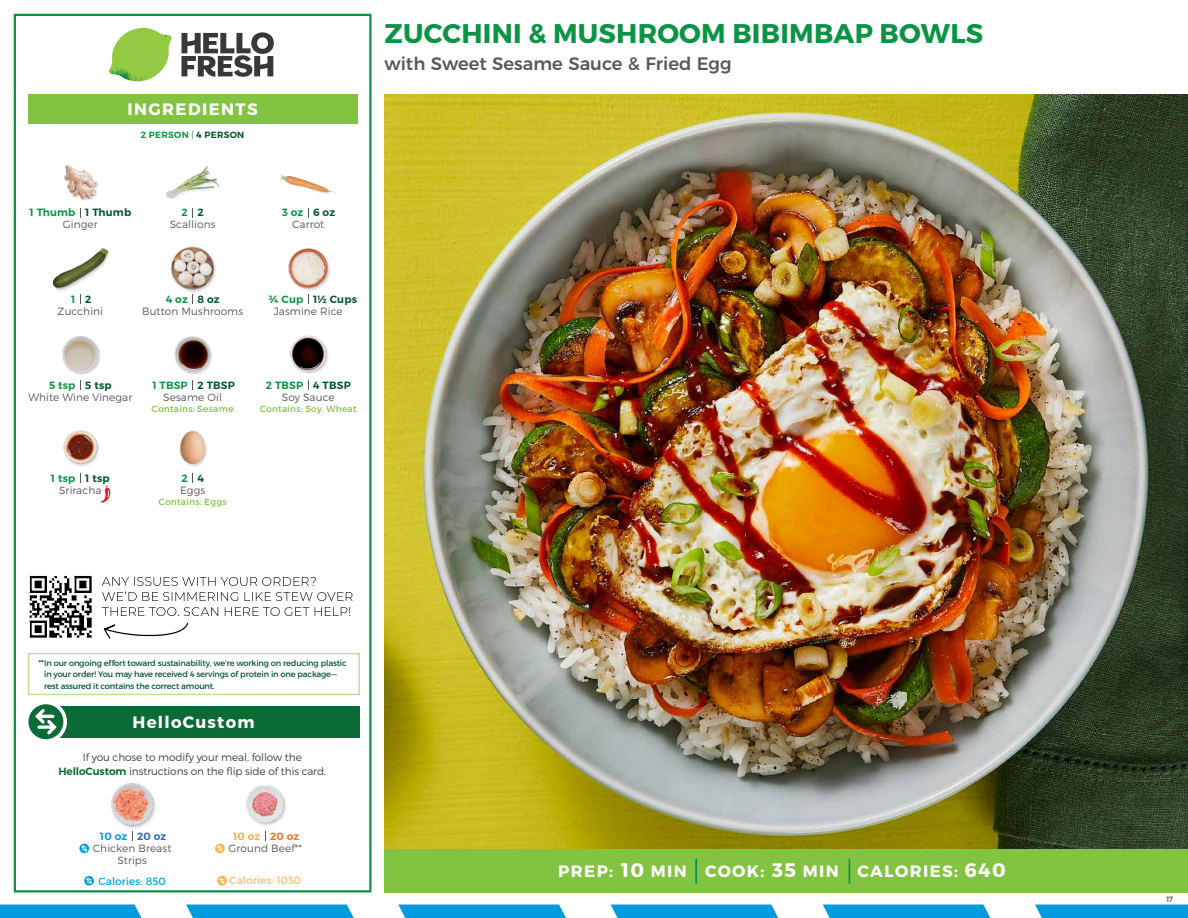
<style>
.page{position:relative;width:1188px;height:918px;background:#fff}
.page>*{position:absolute;margin:0;border:0;box-sizing:border-box;transform-origin:0 0}
.t1{font:700 27px "Montserrat";letter-spacing:.01em;color:#0b9446}
.t2{font:500 18px "Montserrat";color:#58595b}
.t3{font:700 16.5px "Montserrat";letter-spacing:.085em;color:#fff}
.t4{font:300 10.5px/12px "Montserrat";letter-spacing:.01em;color:#58595b;text-align:center}
.t5{font:300 10.5px/13.5px "Montserrat";letter-spacing:-.01em;color:#414042;text-align:center}
.t6{font:600 10.5px "Montserrat";letter-spacing:.02em;color:#00562c}
.t7{font:600 10.5px "Montserrat";letter-spacing:.02em;color:#0b9446}
.t8{font:10.5px "Montserrat";letter-spacing:.01em;color:#fabe6b}
.t9{font:10.5px "Montserrat";letter-spacing:.01em;color:#00a8e3}
.t10{font:600 10.5px "Montserrat";letter-spacing:.02em;color:#009bdf}
.t11{font:600 10.5px "Montserrat";letter-spacing:.02em;color:#f8af45}
.t12{font:9px "Montserrat";letter-spacing:.025em;color:#82c341}
.t13{font:600 9px "Montserrat";letter-spacing:.03em;color:#0b9446}
.t14{font:8.25px/11.2px "Montserrat";letter-spacing:-.02em;color:#00562c}
.t15{font:300 7.5px "Montserrat";color:#000}
.s1{font-weight:300;color:#58595b}
.s2{color:#00562c}
.s3{font-size:8.4px}
.s4{font-weight:600;color:#0b6b37}
.s5{color:#3069b3}
.s6{color:#f37121}
.s7{font-size:19.5px}
</style>
<div class="page">
<svg style="left:0;top:904px;width:141px;height:14px;background:#0ea0e0"></svg>
<svg style="left:186px;top:904px;width:168px;height:14px;background:#13a2e1"></svg>
<svg style="left:398px;top:904px;width:168px;height:14px;background:#13a2e1"></svg>
<svg style="left:611px;top:904px;width:167px;height:14px;background:#12a2e1"></svg>
<svg style="left:823px;top:904px;width:167px;height:14px;background:#12a2e1"></svg>
<svg style="left:1035px;top:904px;width:153px;height:14px;background:#0ea0e0"></svg>
<div style="left:384px;top:849px;width:804px;height:43px;background:#82c341"></div>
<svg style="left:181px;top:32px;width:93px;height:45px"></svg>
<svg style="left:114px;top:28px;width:55px;height:36px"></svg>
<img style="left:143px;top:28px;width:29px;height:24px">
<img style="left:112px;top:48px;width:54px;height:10px">
<img style="left:109px;top:52px;width:55px;height:30px">
<img style="left:142px;top:58px;width:24px;height:23px">
<div style="left:28px;top:94px;width:330px;height:30px;background:#82c341"></div>
<div style="left:14px;top:14px;width:358px;height:878px;border:2px solid #0b9446"></div>
<img style="left:384px;top:94px;width:804px;height:755px">
<div style="left:171px;top:246px;width:47px;height:47px;background:#000;opacity:.2"></div>
<img style="left:171px;top:247px;width:47px;height:43px">
<div style="left:288px;top:248px;width:44px;height:44px;background:#000;opacity:.2"></div>
<img style="left:288px;top:248px;width:44px;height:42px">
<img style="left:165px;top:166px;width:55px;height:33px">
<img style="left:281px;top:175px;width:54px;height:19px">
<div style="left:52px;top:248px;width:59px;height:44px;background:#000;opacity:.2"></div>
<img style="left:52px;top:248px;width:58px;height:42px">
<img style="left:64px;top:165px;width:35px;height:36px">
<img style="left:174px;top:336px;width:38px;height:39px">
<img style="left:290px;top:335px;width:38px;height:39px">
<img style="left:62px;top:336px;width:39px;height:39px">
<img style="left:180px;top:430px;width:27px;height:36px">
<img style="left:63px;top:430px;width:36px;height:36px">
<svg style="left:101px;top:485px;width:9px;height:18px"></svg>
<div style="left:28px;top:653px;width:332px;height:42px;border:2px solid #c5de92"></div>
<div style="left:33px;top:706px;width:327px;height:31px;background:#0b6b37"></div>
<div style="left:25px;top:701px;width:42px;height:42px;background:#fff;border-radius:50%"></div>
<div style="left:28px;top:704px;width:35px;height:35px;background:#0a6b37;border-radius:50%"></div>
<svg style="left:35px;top:709px;width:22px;height:26px"></svg>
<div style="left:111px;top:783px;width:46px;height:47px;background:#000;opacity:.2"></div>
<img style="left:111px;top:783px;width:46px;height:43px">
<svg style="left:79px;top:844px;width:10px;height:9px"></svg>
<svg style="left:81px;top:845px;width:6px;height:7px"></svg>
<svg style="left:84px;top:876px;width:10px;height:10px"></svg>
<svg style="left:86px;top:877px;width:6px;height:7px"></svg>
<img style="left:246px;top:785px;width:40px;height:41px">
<hr style="left:695px;top:859px;width:2px;height:25px;background:#0b9446">
<svg style="left:849px;top:859px;width:1px;height:25px"></svg>
<img style="left:29px;top:575px;width:63px;height:63px">
<svg style="left:104px;top:623px;width:84px;height:16px"></svg>
<svg style="left:102px;top:607px;width:248px;height:9px"></svg>
<svg style="left:102px;top:592px;width:251px;height:9px"></svg>
<svg style="left:102px;top:577px;width:214px;height:9px"></svg>
<svg style="left:215px;top:844px;width:10px;height:9px"></svg>
<svg style="left:217px;top:845px;width:6px;height:7px"></svg>
<svg style="left:217px;top:876px;width:10px;height:10px"></svg>
<svg style="left:219px;top:877px;width:6px;height:7px"></svg>
<h3 class="t3" style="left:128px;top:99px;width:132px">INGREDIENTS</h3>
<p class="t13" style="left:141px;top:129px;width:105px">2 PERSON <span class="s1">|</span> <span class="s2">4 PERSON</span></p>
<h1 class="t1" style="left:385px;top:17px;width:600px">ZUCCHINI &amp; MUSHROOM BIBIMBAP BOWLS</h1>
<h2 class="t2" style="left:384px;top:49px;width:349px">with Sweet Sesame Sauce &amp; Fried Egg</h2>
<p class="t7" style="left:30px;top:206px;width:47px">1 Thumb</p>
<p class="t6" style="left:85px;top:206px;width:47px">1 Thumb</p>
<p class="t6" style="left:198px;top:206px;width:8px">2</p>
<p class="t6" style="left:313px;top:206px;width:24px">6 oz</p>
<p class="t7" style="left:182px;top:206px;width:8px">2</p>
<p class="t7" style="left:282px;top:206px;width:23px">3 oz</p>
<p class="t4" style="left:63px;top:218px;width:36px">Ginger</p>
<p class="t4" style="left:170px;top:218px;width:47px">Scallions</p>
<p class="t4" style="left:292px;top:218px;width:34px">Carrot</p>
<p class="t7" style="left:71px;top:292px;width:6px">1</p>
<p class="t6" style="left:85px;top:292px;width:8px">2</p>
<p class="t6" style="left:198px;top:292px;width:24px">8 oz</p>
<p class="t6" style="left:313px;top:292px;width:45px">1½ Cups</p>
<p class="t7" style="left:166px;top:292px;width:24px">4 oz</p>
<p class="t7" style="left:269px;top:292px;width:36px">¾ Cup</p>
<p class="t4" style="left:58px;top:305px;width:47px">Zucchini</p>
<p class="t4" style="left:142px;top:305px;width:103px">Button Mushrooms</p>
<p class="t4" style="left:274px;top:305px;width:70px">Jasmine Rice</p>
<p class="t7" style="left:49px;top:379px;width:28px">5 tsp</p>
<p class="t6" style="left:85px;top:379px;width:28px">5 tsp</p>
<p class="t6" style="left:198px;top:379px;width:39px">2 TBSP</p>
<p class="t6" style="left:313px;top:379px;width:39px">4 TBSP</p>
<p class="t7" style="left:152px;top:379px;width:37px">1 TBSP</p>
<p class="t7" style="left:266px;top:379px;width:39px">2 TBSP</p>
<p class="t4" style="left:28px;top:391px;width:106px">White Wine Vinegar</p>
<p class="t4" style="left:163px;top:391px;width:60px">Sesame Oil</p>
<p class="t12" style="left:152px;top:403px;width:84px">Contains: Sesame</p>
<p class="t4" style="left:282px;top:391px;width:54px">Soy Sauce</p>
<p class="t12" style="left:260px;top:403px;width:98px">Contains: Soy, Wheat</p>
<p class="t7" style="left:51px;top:472px;width:26px">1 tsp</p>
<p class="t6" style="left:85px;top:472px;width:26px">1 tsp</p>
<p class="t7" style="left:182px;top:472px;width:8px">2</p>
<p class="t6" style="left:198px;top:472px;width:8px">4</p>
<p class="t4" style="left:59px;top:484px;width:44px">Sriracha</p>
<p class="t4" style="left:180px;top:484px;width:27px">Eggs</p>
<p class="t12" style="left:159px;top:496px;width:70px">Contains: Eggs</p>
<p class="t14" style="left:44px;top:658px;width:304px;text-indent:-6px"><span class="s3">**</span>In our ongoing effort toward sustainability, we’re working on reducing plastic in your order! You may have received 4 servings of protein in one package— rest assured it contains the correct amount.</p>
<h3 class="t3" style="left:133px;top:712px;width:123px">HelloCustom</h3>
<p class="t5" style="left:58px;top:750px;width:269px">If you chose to modify your meal, follow the<br><span class="s4">HelloCustom</span> instructions on the flip side of this card.</p>
<p class="t10" style="left:100px;top:830px;width:68px">10 oz <span class="s5">20 oz</span></p>
<p class="t4" style="left:93px;top:842px;width:80px">Chicken Breast<br>Strips</p>
<p class="t9" style="left:98px;top:874px;width:69px">Calories: 850</p>
<p class="t11" style="left:233px;top:830px;width:68px">10 oz <span class="s6">20 oz</span></p>
<p class="t4" style="left:229px;top:842px;width:75px">Ground Beef**</p>
<p class="t8" style="left:229px;top:874px;width:73px">Calories: 1030</p>
<h3 class="t3" style="left:558px;top:861px;width:449px">PREP: <span class="s7">10</span> MIN COOK: <span class="s7">35</span> MIN CALORIES: <span class="s7">640</span></h3>
<p class="t15" style="left:1166px;top:895px;width:8px">17</p>
</div>
